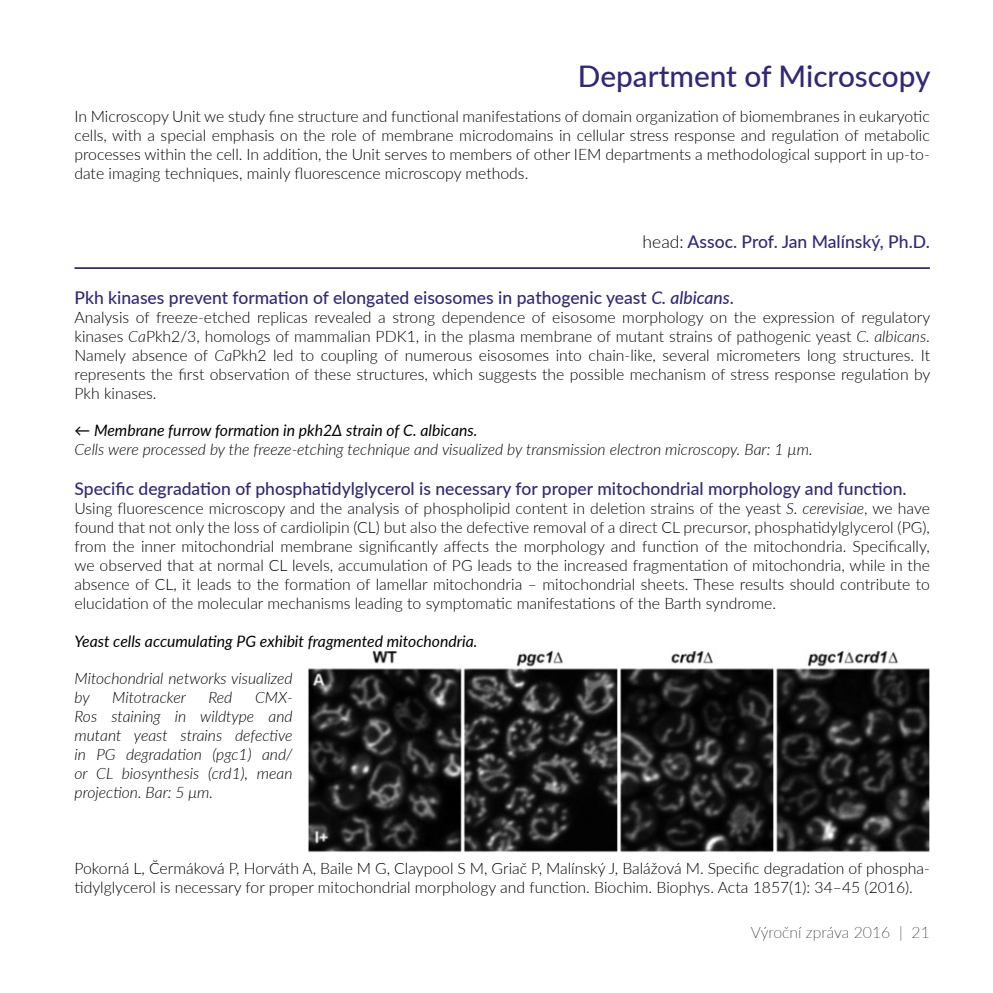
<style>
.page{position:relative;width:993px;height:993px;background:#fff}
.page>*{position:absolute;margin:0;border:0;box-sizing:border-box;transform-origin:0 0}
.t1{font:500 29.75px "Lato";color:#312976}
.t2{font:500 17.5px "Lato";color:#312976}
.t3{font:300 15.75px/18.9px "Lato";color:#000;text-align:justify}
.t4{font:italic 300 15.75px/18.9px "Lato";color:#000}
.t5{font:italic 15.75px "Lato";color:#000}
.t6{font:100 15.75px "Lato";color:#000}
.s1{font-weight:300;color:#000}
.s2{font-style:italic}
</style>
<div class="page">
<hr style="left:74px;top:267px;width:855px;height:2px;background:#312976">
<img style="left:308px;top:651px;width:621px;height:202px">
<h1 class="t1" style="left:577px;top:55px;width:354px">Department of Microscopy</h1>
<p class="t3" style="left:74px;top:106px;width:856px">In Microscopy Unit we study fine structure and functional manifestations of domain organization of biomembranes in eukaryotic cells, with a special emphasis on the role of membrane microdomains in cellular stress response and regulation of metabolic processes within the cell. In addition, the Unit serves to members of other IEM departments a methodological support in up-to&shy;date imaging techniques, mainly fluorescence microscopy methods.</p>
<p class="t2" style="left:642px;top:229px;width:288px"><span class="s1">head:</span> Assoc. Prof. Jan Malínský, Ph.D.</p>
<p class="t2" style="left:74px;top:285px;width:661px">Pkh kinases prevent formation of elongated eisosomes in pathogenic yeast <span class="s2">C. albicans</span>.</p>
<p class="t3" style="left:74px;top:307px;width:857px">Analysis of freeze-etched replicas revealed a strong dependence of eisosome morphology on the expression of regulatory kinases <span class="s2">Ca</span>Pkh2/3, homologs of mammalian PDK1, in the plasma membrane of mutant strains of pathogenic yeast <span class="s2">C. albicans</span>.<br>Namely absence of <span class="s2">Ca</span>Pkh2 led to coupling of numerous eisosomes into chain-like, several micrometers long structures. It represents the first observation of these structures, which suggests the possible mechanism of stress response regulation by Pkh kinases.</p>
<p class="t5" style="left:75px;top:419px;width:404px">← Membrane furrow formation in pkh2Δ strain of C. albicans.</p>
<p class="t4" style="left:75px;top:439px;width:739px">Cells were processed by the freeze-etching technique and visualized by transmission electron microscopy. Bar: 1 µm.</p>
<p class="t2" style="left:74px;top:476px;width:833px">Specific degradation of phosphatidylglycerol is necessary for proper mitochondrial morphology and function.</p>
<p class="t3" style="left:74px;top:498px;width:856px">Using fluorescence microscopy and the analysis of phospholipid content in deletion strains of the yeast <span class="s2">S. cerevisiae</span>, we have found that not only the loss of cardiolipin (CL) but also the defective removal of a direct CL precursor, phosphatidylglycerol (PG), from the inner mitochondrial membrane significantly affects the morphology and function of the mitochondria. Specifically, we observed that at normal CL levels, accumulation of PG leads to the increased fragmentation of mitochondria, while in the absence of CL, it leads to the formation of lamellar mitochondria – mitochondrial sheets. These results should contribute to elucidation of the molecular mechanisms leading to symptomatic manifestations of the Barth syndrome.</p>
<p class="t5" style="left:74px;top:629px;width:404px">Yeast cells accumulating PG exhibit fragmented mitochondria.</p>
<p class="t4" style="left:74px;top:668px;width:219px">Mitochondrial networks visualized by</p>
<p class="t4" style="left:112px;top:687px;width:75px">Mitotracker</p>
<p class="t4" style="left:208px;top:687px;width:25px">Red</p>
<p class="t4" style="left:74px;top:687px;width:219px;text-align:justify;text-indent:180px">CMX-Ros staining in wildtype and mutant yeast strains defective in PG degradation (pgc1) and/ or CL biosynthesis (crd1), mean projection. Bar: 5 μm.</p>
<p class="t3" style="left:74px;top:857px;width:856px">Pokorná L, C̆ermáková P, Horváth A, Baile M G, Claypool S M, Griač P, Malínský J, Balážová M. Specific degradation of phospha&shy;tidylglycerol is necessary for proper mitochondrial morphology and function. Biochim. Biophys. Acta 1857(1): 34–45 (2016).</p>
<p class="t6" style="left:750px;top:921px;width:180px">Výroční zpráva 2016 | 21</p>
</div>
